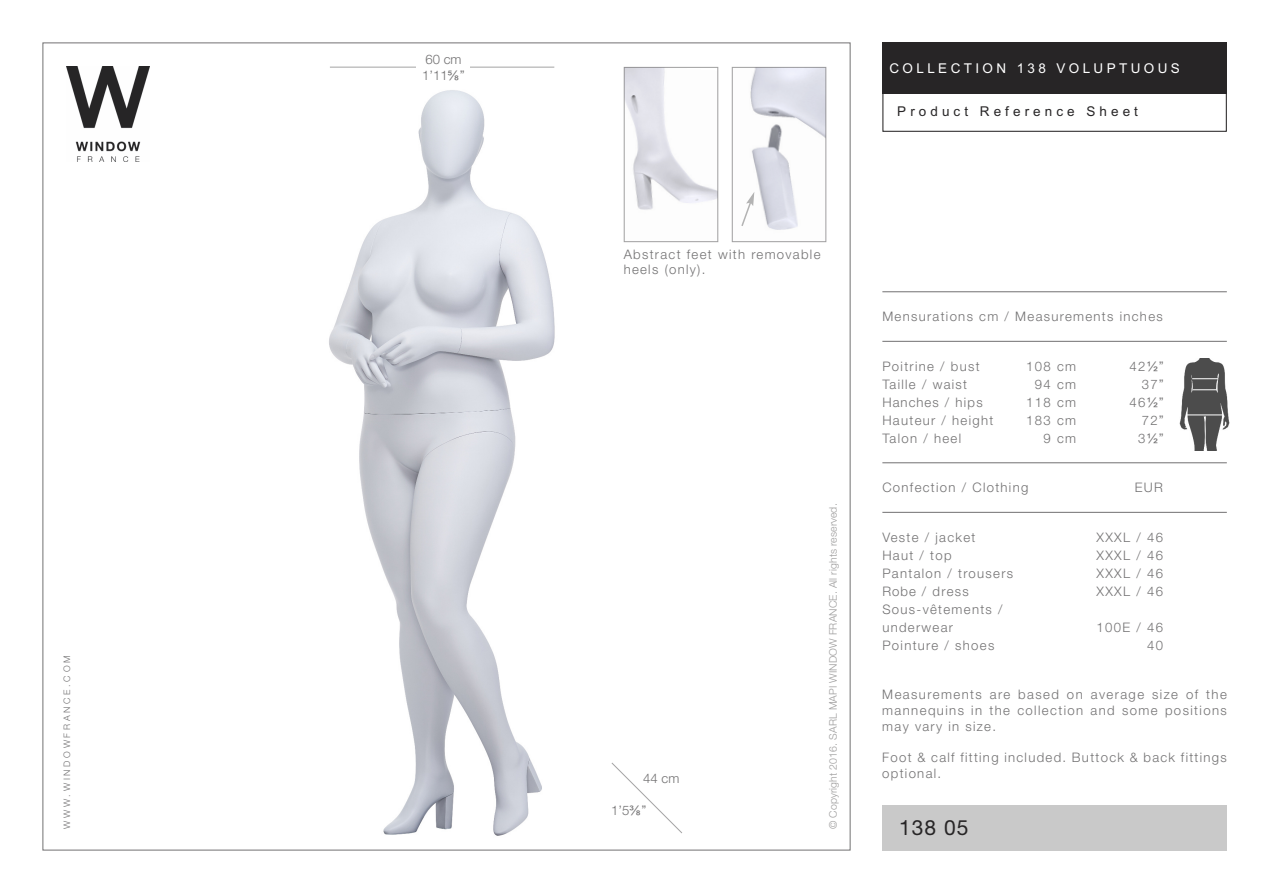
<style>
.page{position:relative;width:1263px;height:893px;background:#fff}
.page>*{position:absolute;margin:0;border:0;box-sizing:border-box;transform-origin:0 0}
.t1{font:21px "Helvetica Neue";color:#272526}
.t2{font:13.5px "Arial";letter-spacing:.25em;color:#fff}
.t3{font:13.5px "Arial";letter-spacing:.3em;color:#272526}
.t4{font:300 13.2px/15.8px "Helvetica Neue LT Pro";letter-spacing:.1em;color:#727172}
.t5{font:300 13.2px "Helvetica Neue LT Pro";letter-spacing:.08em;color:#727172}
.t6{font:13.2px "Arial";color:#727172}
.t7{font:300 10.5px "Helvetica Neue LT Pro";letter-spacing:.01em;color:#9e9d9d}
.t8{font:300 9px "Helvetica Neue LT Std";letter-spacing:.3em;color:#727172}
.s1{font-family:"Arial";font-weight:400}
.s2{font-family:"Helvetica Neue LT Pro";font-weight:300}
</style>
<div class="page">
<div style="left:882px;top:43px;width:345px;height:51px;background:#272526"></div>
<div style="left:882px;top:43px;width:345px;height:89px;border:1px solid #272526"></div>
<div style="left:882px;top:805px;width:345px;height:45px;background:#c9c9c9"></div>
<img style="left:66px;top:66px;width:83px;height:96px">
<img style="left:329px;top:83px;width:404px;height:753px">
<hr style="left:330px;top:67px;width:224px;height:1px;background:#c4c4c4">
<svg style="left:611px;top:762px;width:72px;height:72px"></svg>
<div style="left:417px;top:55px;width:53px;height:34px;background:#fff"></div>
<hr style="left:882px;top:512px;width:345px;height:1px;background:#727172">
<hr style="left:882px;top:462px;width:345px;height:1px;background:#727172">
<hr style="left:882px;top:341px;width:345px;height:1px;background:#727172">
<hr style="left:882px;top:291px;width:345px;height:1px;background:#727172">
<div style="left:1179px;top:356px;width:52px;height:96px;background:#fff;opacity:.3"></div>
<hr style="left:1187px;top:415px;width:36px;height:1px;background:#fff">
<svg style="left:1192px;top:378px;width:26px;height:1px"></svg>
<svg style="left:1193px;top:389px;width:23px;height:1px"></svg>
<img style="left:750px;top:69px;width:74px;height:161px">
<img style="left:626px;top:69px;width:90px;height:171px">
<svg style="left:741px;top:192px;width:13px;height:36px"></svg>
<p class="t8" style="left:64px;top:828px;width:174px;rotate:-90deg">WWW.WINDOWFRANCE.COM</p>
<p class="t4" style="left:422px;top:53px;width:44px">60 cm<br>1’11<span class="s1">⅝”</span></p>
<p class="t2" style="left:889px;top:61px;width:292px">COLLECTION 138 VOLUPTUOUS</p>
<p class="t3" style="left:897px;top:104px;width:242px">Product Reference Sheet</p>
<p class="t4" style="left:624px;top:247px;width:198px">Abstract feet with removable heels (only).</p>
<p class="t4" style="left:643px;top:771px;width:38px">44 cm</p>
<p class="t4" style="left:611px;top:803px;width:36px">1’5<span class="s1">⅜”</span></p>
<p class="t7" style="left:829px;top:829px;width:327px;rotate:-90deg">© Copyright 2016. SARL MAPI WINDOW FRANCE. All rights reserved.</p>
<p class="t4" style="left:882px;top:310px;width:282px">Mensurations cm / Measurements inches</p>
<p class="t4" style="left:882px;top:359px;width:99px">Poitrine / bust</p>
<p class="t4" style="left:1026px;top:359px;width:51px">108 cm</p>
<p class="t4" style="left:1129px;top:359px;width:35px">42<span class="s1">½”</span></p>
<p class="t4" style="left:882px;top:377px;width:86px">Taille / waist</p>
<p class="t4" style="left:1035px;top:377px;width:43px">94 cm</p>
<p class="t4" style="left:1142px;top:377px;width:23px">37<span class="s1">”</span></p>
<p class="t5" style="left:882px;top:397px;width:102px">Hanches / hips</p>
<p class="t4" style="left:1026px;top:395px;width:51px">118 cm</p>
<p class="t4" style="left:1129px;top:395px;width:35px">46<span class="s1">½”</span></p>
<p class="t4" style="left:882px;top:413px;width:112px">Hauteur / height</p>
<p class="t4" style="left:1026px;top:413px;width:51px">183 cm</p>
<p class="t4" style="left:1142px;top:413px;width:23px">72<span class="s1">”</span></p>
<p class="t4" style="left:882px;top:431px;width:80px">Talon / heel</p>
<p class="t4" style="left:1043px;top:431px;width:34px">9 cm</p>
<p class="t6" style="left:1138px;top:430px;width:27px"><span class="s2">3</span>½”</p>
<p class="t4" style="left:882px;top:481px;width:147px">Confection / Clothing</p>
<p class="t4" style="left:1135px;top:481px;width:30px">EUR</p>
<p class="t4" style="left:882px;top:531px;width:95px">Veste / jacket</p>
<p class="t4" style="left:1096px;top:531px;width:68px">XXXL / 46</p>
<p class="t4" style="left:882px;top:549px;width:71px">Haut / top</p>
<p class="t4" style="left:1096px;top:549px;width:68px">XXXL / 46</p>
<p class="t4" style="left:882px;top:567px;width:132px">Pantalon / trousers</p>
<p class="t4" style="left:1096px;top:567px;width:68px">XXXL / 46</p>
<p class="t5" style="left:882px;top:586px;width:88px">Robe / dress</p>
<p class="t4" style="left:1096px;top:585px;width:68px">XXXL / 46</p>
<p class="t4" style="left:882px;top:601px;width:122px;line-height:18px">Sous-vêtements / underwear</p>
<p class="t4" style="left:1096px;top:621px;width:68px">100E / 46</p>
<p class="t4" style="left:882px;top:639px;width:113px">Pointure / shoes</p>
<p class="t4" style="left:1147px;top:639px;width:17px">40</p>
<p class="t4" style="left:882px;top:688px;width:346px;text-align:justify">Measurements are based on average size of the mannequins in the collection and some positions may vary in size.</p>
<p class="t4" style="left:882px;top:751px;width:346px">Foot &amp; calf fitting included. Buttock &amp; back fittings optional.</p>
<h1 class="t1" style="left:899px;top:815px;width:71px">138 05</h1>
</div>
